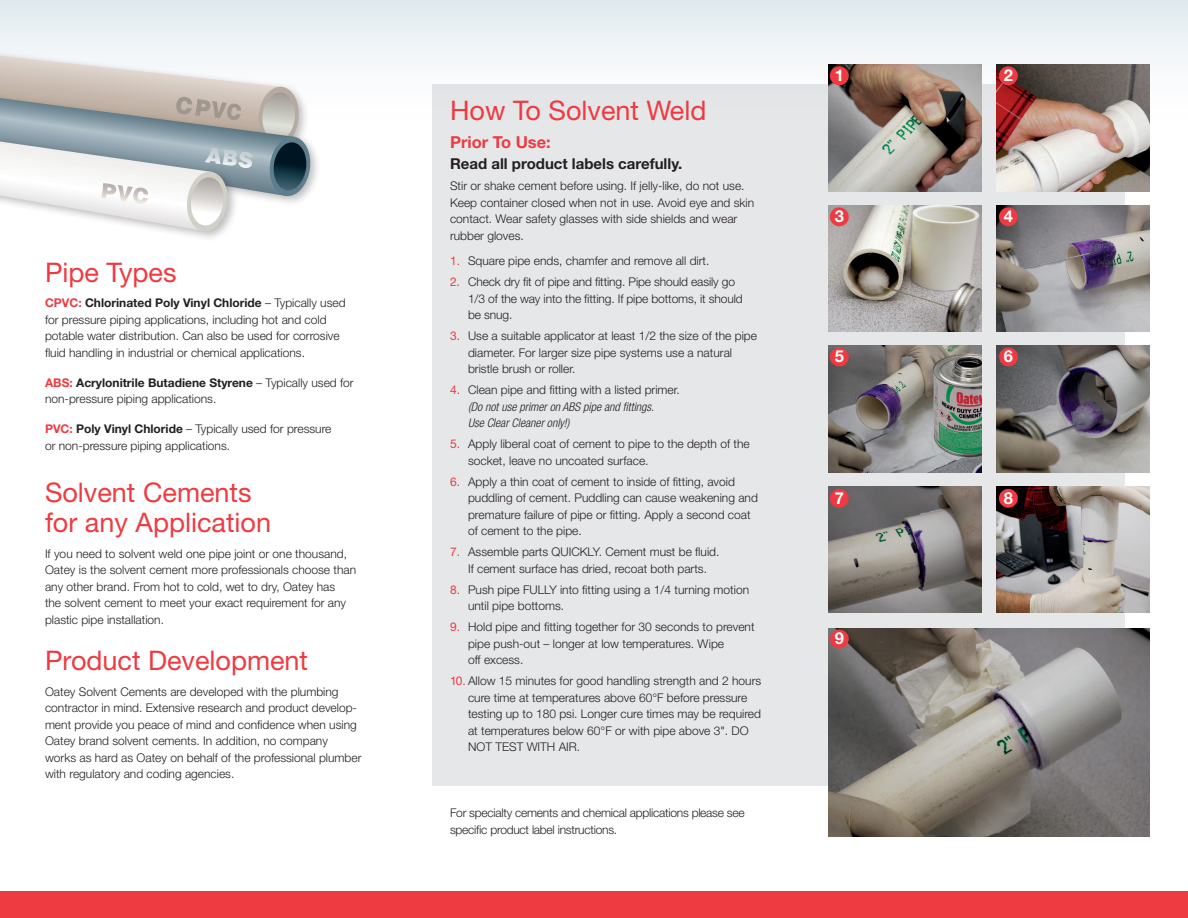
<style>
.page{position:relative;width:1188px;height:918px;background:#fff}
.page>*{position:absolute;margin:0;border:0;box-sizing:border-box;transform-origin:0 0}
.t1{font:27px/30px "Helvetica Neue LT Std";color:#ee3a41}
.t2{font:700 16.5px "Helvetica Neue LT Std";color:#ee3a41}
.t3{font:700 16.5px "Helvetica Neue LT Std";color:#fff}
.t4{font:700 15px "Helvetica Neue LT Std";color:#231f20}
.t5{font:300 12px/16.5px "Helvetica Neue LT Std";color:#231f20}
.t6{font:italic 300 condensed 12px/16.5px "Helvetica Neue LT Std";color:#231f20}
.t7{font:300 12px/16.5px "Helvetica Neue LT Std";letter-spacing:-.02em;color:#231f20}
.s1{font-weight:700;color:#ee3a41}
.s2{font-weight:700}
.s3{font-weight:400;color:#ee3a41}
.s4{font-weight:400;font-style:normal;font-stretch:normal;color:#ee3a41}
.s5{font-style:normal;font-stretch:normal}
</style>
<div class="page">
<div style="left:432px;top:84px;width:693px;height:702px;background:#e6e7e9"></div>
<div style="left:0;top:891px;width:1188px;height:27px;background:#ee3a41"></div>
<svg style="left:0;top:0;width:1188px;height:153px"></svg>
<img style="left:828px;top:64px;width:153px;height:127px">
<img style="left:997px;top:64px;width:153px;height:127px">
<img style="left:828px;top:205px;width:153px;height:127px">
<img style="left:997px;top:205px;width:153px;height:127px">
<img style="left:828px;top:346px;width:153px;height:126px">
<img style="left:997px;top:346px;width:153px;height:126px">
<img style="left:828px;top:486px;width:153px;height:127px">
<img style="left:997px;top:486px;width:153px;height:127px">
<img style="left:828px;top:628px;width:322px;height:209px">
<div style="left:999px;top:207px;width:19px;height:19px;background:#ee3a41;border-radius:50%"></div>
<div style="left:999px;top:347px;width:19px;height:19px;background:#ee3a41;border-radius:50%"></div>
<div style="left:999px;top:489px;width:19px;height:19px;background:#ee3a41;border-radius:50%"></div>
<div style="left:830px;top:66px;width:19px;height:19px;background:#ee3a41;border-radius:50%"></div>
<div style="left:0;top:41px;width:310px;height:117px;background:#f0f5f7"></div>
<div style="left:0;top:81px;width:321px;height:126px;background:#231f20;opacity:.3"></div>
<div style="left:0;top:105px;width:239px;height:137px;background:#231f20;opacity:.3"></div>
<svg style="left:0;top:56px;width:312px;height:177px"></svg>
<div style="left:999px;top:66px;width:19px;height:19px;background:#ee3a41;border-radius:50%"></div>
<div style="left:830px;top:207px;width:19px;height:19px;background:#ee3a41;border-radius:50%"></div>
<div style="left:830px;top:347px;width:19px;height:19px;background:#ee3a41;border-radius:50%"></div>
<div style="left:830px;top:489px;width:19px;height:19px;background:#ee3a41;border-radius:50%"></div>
<div style="left:830px;top:630px;width:19px;height:18px;background:#ee3a41;border-radius:50%"></div>
<h1 class="t1" style="left:45px;top:257px;width:133px">Pipe Types</h1>
<p class="t5" style="left:45px;top:295px;width:302px"><span class="s1">CPVC:</span> <span class="s2">Chlorinated Poly Vinyl Chloride</span> – Typically used for pressure piping applications, including hot and cold potable water distribution. Can also be used for corrosive fluid handling in industrial or chemical applications.</p>
<p class="t5" style="left:45px;top:374px;width:310px"><span class="s1">ABS:</span> <span class="s2">Acrylonitrile Butadiene Styrene</span> – Typically used for non-pressure piping applications.</p>
<p class="t5" style="left:45px;top:421px;width:288px"><span class="s1">PVC:</span> <span class="s2">Poly Vinyl Chloride</span> – Typically used for pressure or non-pressure piping applications.</p>
<h1 class="t1" style="left:45px;top:477px;width:228px">Solvent Cements for any Application</h1>
<p class="t5" style="left:45px;top:545px;width:313px">If you need to solvent weld one pipe joint or one thousand, Oatey is the solvent cement more professionals choose than any other brand. From hot to cold, wet to dry, Oatey has<br>the solvent cement to meet your exact requirement for any plastic pipe installation.</p>
<h1 class="t1" style="left:45px;top:645px;width:265px">Product Development</h1>
<p class="t5" style="left:45px;top:683px;width:318px">Oatey Solvent Cements are developed with the plumbing contractor in mind. Extensive research and product develop&shy;ment provide you peace of mind and confidence when using Oatey brand solvent cements. In addition, no company works as hard as Oatey on behalf of the professional plumber with regulatory and coding agencies.</p>
<h1 class="t1" style="left:450px;top:95px;width:258px">How To Solvent Weld</h1>
<h2 class="t2" style="left:450px;top:132px;width:102px">Prior To Use:</h2>
<p class="t4" style="left:450px;top:155px;width:234px">Read all product labels carefully.</p>
<p class="t5" style="left:450px;top:178px;width:306px">Stir or shake cement before using. If jelly-like, do not use.<br>Keep container closed when not in use. Avoid eye and skin contact. Wear safety glasses with side shields and wear rubber gloves.</p>
<p class="t5" style="left:450px;top:253px;width:261px"><span class="s3">1.</span> Square pipe ends, chamfer and remove all dirt.</p>
<p class="t5" style="left:468px;top:274px;width:276px;text-indent:-18px"><span class="s3">2.</span> Check dry fit of pipe and fitting. Pipe should easily go<br>1/3 of the way into the fitting. If pipe bottoms, it should be snug.</p>
<p class="t5" style="left:468px;top:328px;width:290px;text-indent:-18px"><span class="s3">3.</span> Use a suitable applicator at least 1/2 the size of the pipe diameter. For larger size pipe systems use a natural bristle brush or roller.</p>
<p class="t6" style="left:468px;top:382px;width:213px;text-indent:-18px"><span class="s4">4.</span> <span class="s5">Clean pipe and fitting with a listed primer. </span>(Do not use primer on ABS pipe and fittings.<br>Use Clear Cleaner only!)</p>
<p class="t5" style="left:468px;top:436px;width:283px;text-indent:-18px"><span class="s3">5.</span> Apply liberal coat of cement to pipe to the depth of the socket, leave no uncoated surface.</p>
<p class="t5" style="left:468px;top:473px;width:291px;text-indent:-18px"><span class="s3">6.</span> Apply a thin coat of cement to inside of fitting, avoid puddling of cement. Puddling can cause weakening and premature failure of pipe or fitting. Apply a second coat of cement to the pipe.</p>
<p class="t5" style="left:450px;top:544px;width:271px;text-align:center"><span class="s3">7.</span> Assemble parts QUICKLY. Cement must be fluid.<br>If cement surface has dried, recoat both parts.</p>
<p class="t5" style="left:468px;top:581px;width:283px;text-indent:-18px"><span class="s3">8.</span> Push pipe FULLY into fitting using a 1/4 turning motion until pipe bottoms.</p>
<p class="t5" style="left:468px;top:619px;width:288px;text-indent:-18px"><span class="s3">9.</span> Hold pipe and fitting together for 30 seconds to prevent pipe push-out – longer at low temperatures. Wipe<br>off excess.</p>
<p class="t5" style="left:468px;top:673px;width:295px;text-indent:-18px"><span class="s3">10.</span> Allow 15 minutes for good handling strength and 2 hours cure time at temperatures above 60°F before pressure testing up to 180 psi. Longer cure times may be required at temperatures below 60°F or with pipe above 3". DO NOT TEST WITH AIR.</p>
<p class="t7" style="left:450px;top:805px;width:296px">For specialty cements and chemical applications please see specific product label instructions.</p>
<h2 class="t3" style="left:835px;top:65px;width:11px">1</h2>
<h2 class="t3" style="left:1004px;top:65px;width:11px">2</h2>
<h2 class="t3" style="left:835px;top:206px;width:11px">3</h2>
<h2 class="t3" style="left:1004px;top:206px;width:11px">4</h2>
<h2 class="t3" style="left:835px;top:346px;width:11px">5</h2>
<h2 class="t3" style="left:1004px;top:346px;width:11px">6</h2>
<h2 class="t3" style="left:835px;top:488px;width:11px">7</h2>
<h2 class="t3" style="left:1004px;top:488px;width:11px">8</h2>
<h2 class="t3" style="left:835px;top:628px;width:11px">9</h2>
</div>
